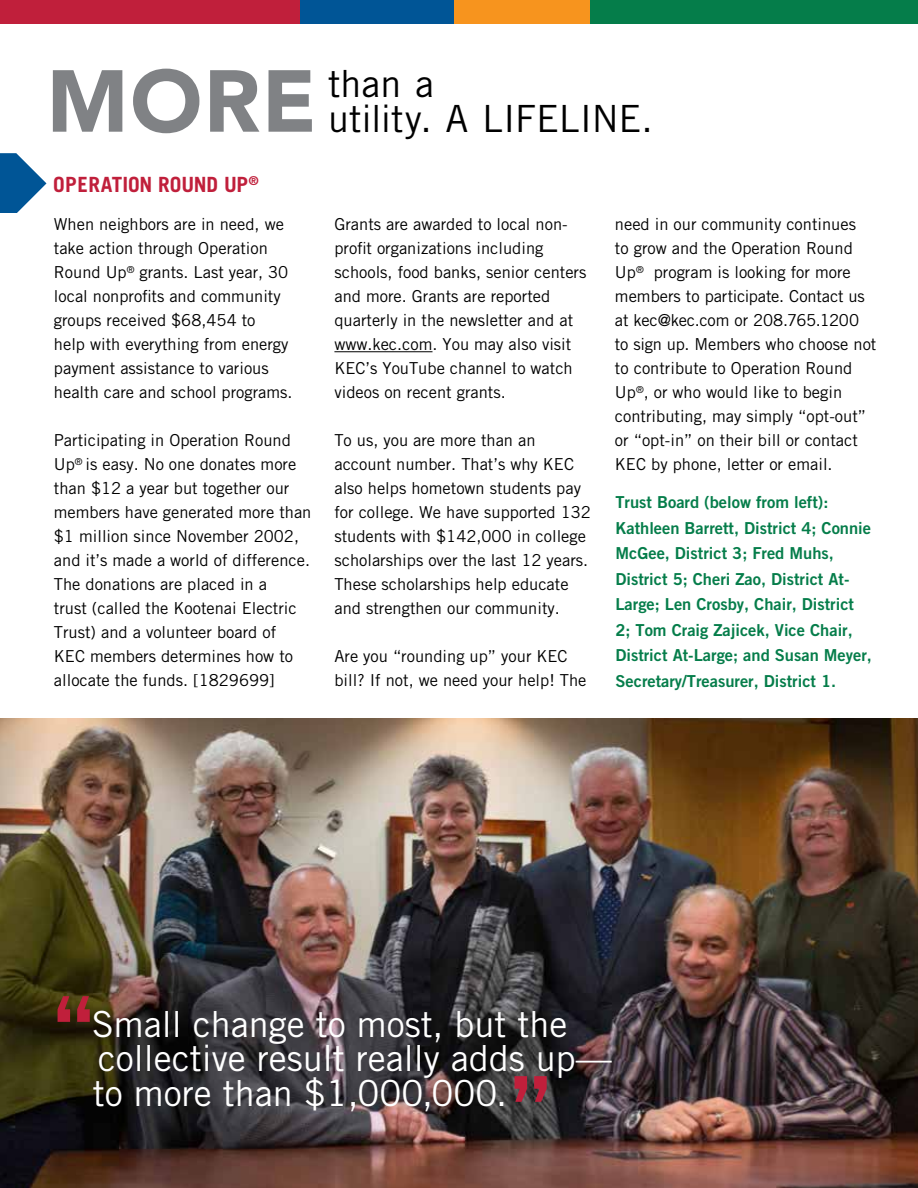
<style>
.page{position:relative;width:918px;height:1188px;background:#fff}
.page>*{position:absolute;margin:0;border:0;box-sizing:border-box;transform-origin:0 0}
.t1{font:700 88.5px "Trade Gothic LT Std";color:#c01f3b}
.t2{font:900 86.85px "Avenir";color:#808285}
.t3{font:37.5px "Trade Gothic LT Std";color:#000}
.t4{font:36px/34.5px "Trade Gothic LT Std";color:#fff}
.t5{font:700 21px "Trade Gothic LT Std";letter-spacing:-.005em;color:#c01f3b}
.t6{font:16.5px/24px "Trade Gothic LT Std";color:#000}
.t7{font:16.5px/25.5px "Trade Gothic LT Std Bd 2";color:#057d4a}
</style>
<div class="page">
<div style="left:324px;top:0;width:594px;height:24px;background:#057d4a"></div>
<div style="left:0;top:0;width:300px;height:24px;background:#c01f3b"></div>
<div style="left:454px;top:0;width:136px;height:24px;background:#f7941e"></div>
<div style="left:300px;top:0;width:154px;height:24px;background:#005596"></div>
<img style="left:0;top:718px;width:918px;height:470px">
<svg style="left:0;top:153px;width:46px;height:60px"></svg>
<hr style="left:334px;top:351px;width:99px;height:1px;background:#000">
<h2 class="t2" style="left:47px;top:27px;width:271px">MORE</h2>
<p class="t5" style="left:53px;top:171px;width:207px">OPERATION ROUND UP<sup>®</sup></p>
<p class="t6" style="left:54px;top:212px;width:240px">When neighbors are in need, we take action through Operation<br>Round Up<sup>®</sup> grants. Last year, 30 local nonprofits and community groups received $68,454 to<br>help with everything from energy payment assistance to various health care and school programs.</p>
<p class="t6" style="left:54px;top:428px;width:259px">Participating in Operation Round<br>Up<sup>®</sup> is easy. No one donates more than $12 a year but together our members have generated more than $1 million since November 2002, and it’s made a world of difference.<br>The donations are placed in a<br>trust (called the Kootenai Electric<br>Trust) and a volunteer board of<br>KEC members determines how to allocate the funds. [1829699]</p>
<h3 class="t3" style="left:328px;top:61px;width:107px">than a</h3>
<h3 class="t3" style="left:328px;top:96px;width:326px">utility. A LIFELINE.</h3>
<p class="t6" style="left:334px;top:212px;width:254px">Grants are awarded to local non&shy;profit organizations including schools, food banks, senior centers and more. Grants are reported quarterly in the newsletter and at www.kec.com. You may also visit<br>KEC’s YouTube channel to watch videos on recent grants.</p>
<p class="t6" style="left:334px;top:428px;width:258px">To us, you are more than an account number. That’s why KEC also helps hometown students pay for college. We have supported 132 students with $142,000 in college scholarships over the last 12 years.<br>These scholarships help educate and strengthen our community.</p>
<p class="t6" style="left:334px;top:644px;width:254px">Are you “rounding up” your KEC bill? If not, we need your help! The</p>
<p class="t6" style="left:615px;top:212px;width:263px">need in our community continues<br>to grow and the Operation Round<br>Up<sup>®</sup> program is looking for more members to participate. Contact us at kec@kec.com or 208.765.1200 to sign up. Members who choose not to contribute to Operation Round<br>Up<sup>®</sup>, or who would like to begin contributing, may simply “opt-out” or “opt-in” on their bill or contact<br>KEC by phone, letter or email.</p>
<p class="t7" style="left:615px;top:489px;width:258px">Trust Board (below from left):<br>Kathleen Barrett, District 4; Connie McGee, District 3; Fred Muhs, District 5; Cheri Zao, District At-Large; Len Crosby, Chair, District 2; Tom Craig Zajicek, Vice Chair, District At-Large; and Susan Meyer, Secretary/Treasurer, District 1.</p>
<h1 class="t1" style="left:54px;top:975px;width:41px">“</h1>
<h3 class="t4" style="left:92px;top:1006px;width:522px">Small change to most, but the collective result really adds up— to more than $1,000,000.</h3>
<h1 class="t1" style="left:550px;top:1123px;width:41px;rotate:-180deg">“</h1>
</div>
